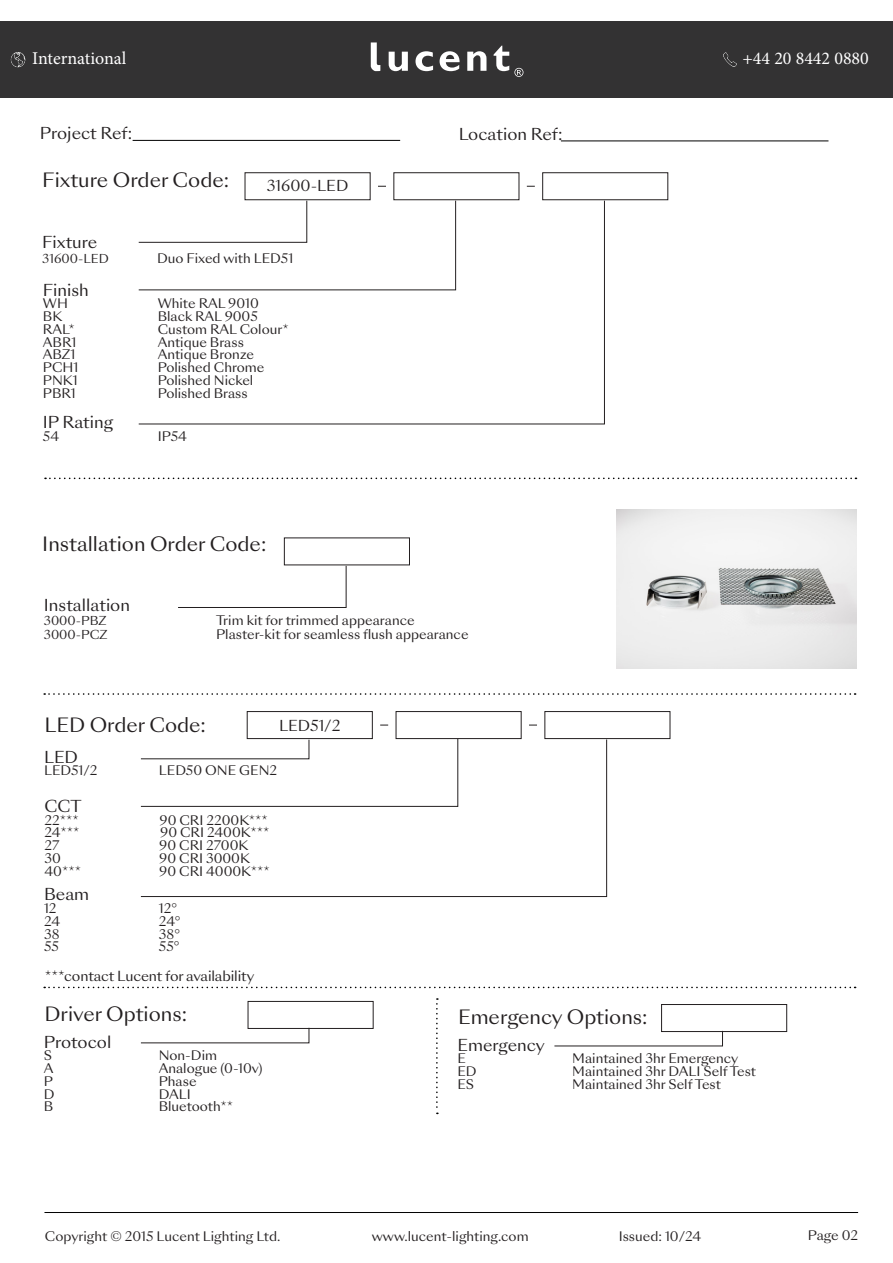
<style>
.page{position:relative;width:893px;height:1263px;background:#fff}
.page>*{position:absolute;margin:0;border:0;box-sizing:border-box;transform-origin:0 0}
.t1{font:19.2px "Sang Bleu Sunrise";color:#231f20}
.t2{font:18px "Minion Pro";color:#fff}
.t3{font:15.9px "Sang Bleu Sunrise";color:#231f20}
.t4{font:14.7px "Sang Bleu Sunrise";color:#231f20}
.t5{font:13.5px "Sang Bleu Sunrise";letter-spacing:-.01em;color:#231f20}
.t6{font:12.75px "Sang Bleu Sunrise";color:#231f20}
.t7{font:12px "Sang Bleu Sunrise";color:#231f20}
</style>
<div class="page">
<hr style="left:44px;top:1212px;width:814px;height:1px;background:#000">
<div style="left:0;top:21px;width:893px;height:77px;background:#333233"></div>
<svg style="left:389px;top:52px;width:19px;height:19px"></svg>
<svg style="left:415px;top:51px;width:18px;height:20px"></svg>
<svg style="left:440px;top:51px;width:20px;height:20px"></svg>
<svg style="left:467px;top:51px;width:19px;height:20px"></svg>
<svg style="left:371px;top:42px;width:9px;height:29px"></svg>
<svg style="left:494px;top:46px;width:29px;height:31px"></svg>
<img style="left:10px;top:52px;width:16px;height:15px">
<img style="left:723px;top:52px;width:14px;height:15px">
<hr style="left:133px;top:140px;width:267px;height:1px;background:#000">
<hr style="left:561px;top:141px;width:267px;height:1px;background:#000">
<div style="left:245px;top:173px;width:125px;height:27px;border:1px solid #231f20"></div>
<div style="left:394px;top:173px;width:125px;height:27px;border:1px solid #231f20"></div>
<div style="left:542px;top:173px;width:126px;height:27px;border:1px solid #231f20"></div>
<svg style="left:138px;top:200px;width:467px;height:224px"></svg>
<svg style="left:45px;top:478px;width:811px;height:1px"></svg>
<svg style="left:178px;top:565px;width:168px;height:43px"></svg>
<img style="left:617px;top:509px;width:239px;height:160px">
<div style="left:247px;top:711px;width:126px;height:28px;border:1px solid #231f20"></div>
<svg style="left:140px;top:1027px;width:169px;height:16px"></svg>
<svg style="left:554px;top:1032px;width:169px;height:14px"></svg>
<div style="left:396px;top:711px;width:125px;height:28px;border:1px solid #231f20"></div>
<div style="left:545px;top:711px;width:125px;height:28px;border:1px solid #231f20"></div>
<div style="left:248px;top:1001px;width:125px;height:28px;border:1px solid #231f20"></div>
<div style="left:661px;top:1004px;width:126px;height:28px;border:1px solid #231f20"></div>
<svg style="left:140px;top:739px;width:467px;height:158px"></svg>
<svg style="left:44px;top:693px;width:812px;height:2px"></svg>
<svg style="left:436px;top:998px;width:2px;height:116px"></svg>
<svg style="left:44px;top:987px;width:812px;height:1px"></svg>
<p class="t2" style="left:32px;top:47px;width:96px">International</p>
<p class="t2" style="left:742px;top:47px;width:128px">+44 20 8442 0880</p>
<p class="t3" style="left:40px;top:122px;width:94px">Project Ref:</p>
<p class="t3" style="left:459px;top:123px;width:105px">Location Ref:</p>
<p class="t1" style="left:42px;top:167px;width:188px">Fixture Order Code:</p>
<p class="t4" style="left:267px;top:175px;width:83px">31600-LED</p>
<p class="t3" style="left:42px;top:231px;width:57px">Fixture</p>
<p class="t7" style="left:42px;top:251px;width:68px">31600-LED</p>
<p class="t6" style="left:157px;top:250px;width:138px">Duo Fixed with LED51</p>
<p class="t3" style="left:43px;top:279px;width:47px">Finish</p>
<p class="t6" style="left:43px;top:295px;width:27px">WH</p>
<p class="t6" style="left:158px;top:295px;width:103px">White RAL 9010</p>
<p class="t6" style="left:43px;top:308px;width:21px">BK</p>
<p class="t6" style="left:158px;top:308px;width:102px">Black RAL 9005</p>
<p class="t6" style="left:43px;top:320px;width:33px">RAL*</p>
<p class="t6" style="left:158px;top:320px;width:133px">Custom RAL Colour*</p>
<p class="t6" style="left:43px;top:333px;width:35px">ABR1</p>
<p class="t6" style="left:158px;top:333px;width:88px">Antique Brass</p>
<p class="t6" style="left:43px;top:346px;width:34px">ABZ1</p>
<p class="t6" style="left:158px;top:346px;width:98px">Antique Bronze</p>
<p class="t6" style="left:43px;top:359px;width:37px">PCH1</p>
<p class="t6" style="left:158px;top:359px;width:108px">Polished Chrome</p>
<p class="t6" style="left:43px;top:371px;width:36px">PNK1</p>
<p class="t6" style="left:158px;top:371px;width:97px">Polished Nickel</p>
<p class="t6" style="left:43px;top:384px;width:34px">PBR1</p>
<p class="t6" style="left:158px;top:384px;width:92px">Polished Brass</p>
<p class="t3" style="left:43px;top:411px;width:72px">IP Rating</p>
<p class="t6" style="left:43px;top:427px;width:18px">54</p>
<p class="t6" style="left:158px;top:427px;width:31px">IP54</p>
<p class="t1" style="left:42px;top:531px;width:226px">Installation Order Code:</p>
<p class="t3" style="left:44px;top:594px;width:88px">Installation</p>
<p class="t7" style="left:44px;top:612px;width:64px">3000-PBZ</p>
<p class="t6" style="left:216px;top:611px;width:200px">Trim kit for trimmed appearance</p>
<p class="t7" style="left:44px;top:627px;width:65px">3000-PCZ</p>
<p class="t6" style="left:216px;top:626px;width:254px">Plaster-kit for seamless flush appearance</p>
<p class="t1" style="left:44px;top:712px;width:163px">LED Order Code:</p>
<p class="t4" style="left:279px;top:715px;width:63px">LED51/2</p>
<p class="t3" style="left:44px;top:746px;width:35px">LED</p>
<p class="t6" style="left:44px;top:762px;width:55px">LED51/2</p>
<p class="t6" style="left:159px;top:762px;width:120px">LED50 ONE GEN2</p>
<p class="t3" style="left:44px;top:795px;width:39px">CCT</p>
<p class="t6" style="left:44px;top:811px;width:36px">22***</p>
<p class="t6" style="left:160px;top:811px;width:110px">90 CRI 2200K***</p>
<p class="t6" style="left:44px;top:824px;width:37px">24***</p>
<p class="t6" style="left:160px;top:824px;width:111px">90 CRI 2400K***</p>
<p class="t6" style="left:44px;top:836px;width:17px">27</p>
<p class="t6" style="left:159px;top:836px;width:91px">90 CRI 2700K</p>
<p class="t6" style="left:44px;top:849px;width:18px">30</p>
<p class="t6" style="left:159px;top:849px;width:92px">90 CRI 3000K</p>
<p class="t6" style="left:44px;top:862px;width:38px">40***</p>
<p class="t6" style="left:159px;top:862px;width:112px">90 CRI 4000K***</p>
<p class="t3" style="left:44px;top:884px;width:47px">Beam</p>
<p class="t6" style="left:44px;top:900px;width:14px">12</p>
<p class="t6" style="left:159px;top:900px;width:20px">12°</p>
<p class="t6" style="left:44px;top:912px;width:18px">24</p>
<p class="t6" style="left:159px;top:912px;width:23px">24°</p>
<p class="t6" style="left:44px;top:925px;width:17px">38</p>
<p class="t6" style="left:159px;top:925px;width:23px">38°</p>
<p class="t6" style="left:44px;top:938px;width:16px">55</p>
<p class="t6" style="left:159px;top:938px;width:22px">55°</p>
<p class="t5" style="left:45px;top:966px;width:211px">***contact Lucent for availability</p>
<p class="t1" style="left:44px;top:1001px;width:144px">Driver Options:</p>
<p class="t1" style="left:458px;top:1004px;width:191px">Emergency Options:</p>
<p class="t3" style="left:44px;top:1031px;width:69px">Protocol</p>
<p class="t6" style="left:44px;top:1047px;width:10px">S</p>
<p class="t6" style="left:159px;top:1047px;width:60px">Non-Dim</p>
<p class="t6" style="left:44px;top:1060px;width:11px">A</p>
<p class="t6" style="left:159px;top:1060px;width:105px">Analogue (0-10v)</p>
<p class="t6" style="left:44px;top:1072px;width:11px">P</p>
<p class="t6" style="left:159px;top:1072px;width:39px">Phase</p>
<p class="t6" style="left:44px;top:1085px;width:12px">D</p>
<p class="t6" style="left:159px;top:1085px;width:34px">DALI</p>
<p class="t6" style="left:44px;top:1098px;width:11px">B</p>
<p class="t6" style="left:159px;top:1098px;width:76px">Bluetooth**</p>
<p class="t3" style="left:457px;top:1034px;width:89px">Emergency</p>
<p class="t6" style="left:457px;top:1050px;width:10px">E</p>
<p class="t6" style="left:572px;top:1050px;width:167px">Maintained 3hr Emergency</p>
<p class="t6" style="left:457px;top:1063px;width:21px">ED</p>
<p class="t6" style="left:572px;top:1063px;width:185px">Maintained 3hr DALI Self Test</p>
<p class="t6" style="left:457px;top:1075px;width:18px">ES</p>
<p class="t6" style="left:572px;top:1075px;width:150px">Maintained 3hr Self Test</p>
<p class="t6" style="left:45px;top:1227px;width:237px">Copyright © 2015 Lucent Lighting Ltd.</p>
<p class="t6" style="left:372px;top:1227px;width:158px">www.lucent-lighting.com</p>
<p class="t6" style="left:808px;top:1227px;width:52px">Page 02</p>
<p class="t6" style="left:619px;top:1227px;width:84px">Issued: 10/24</p>
</div>
